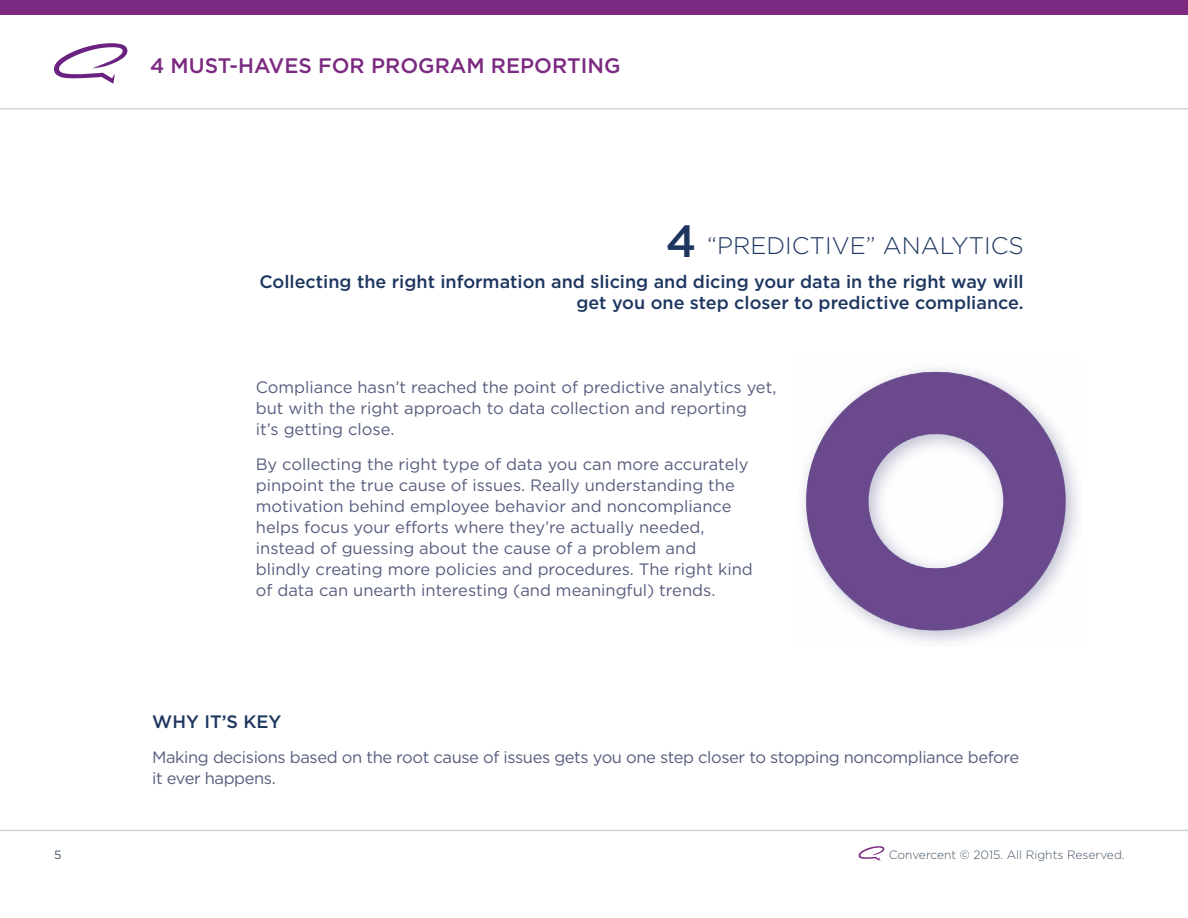
<style>
.page{position:relative;width:1188px;height:918px;background:#fff}
.page>*{position:absolute;margin:0;border:0;box-sizing:border-box;transform-origin:0 0}
.t1{font:300 24px "Gotham";color:#1d365f}
.t2{font:500 21px "Gotham";color:#7b2981}
.t3{font:500 18px/21px "Gotham";color:#1d365f;text-align:right}
.t4{font:16.5px/21px "Gotham";color:#575d7e}
.t5{font:16.5px/21px "Gotham";letter-spacing:-.025em;color:#575d7e}
.t6{font:300 12px "Gotham";color:#425364}
.t7{font:12px "Gotham";color:#425364}
.s1{font-weight:500;font-size:45px}
</style>
<div class="page">
<div style="left:0;top:0;width:1188px;height:15px;background:#7b2981"></div>
<svg style="left:859px;top:846px;width:26px;height:15px"></svg>
<hr style="left:0;top:830px;width:1188px;height:1px;background:#a2a5ae">
<svg style="left:54px;top:43px;width:74px;height:41px"></svg>
<hr style="left:0;top:108px;width:1188px;height:2px;background:#a2a5ae">
<img style="left:802px;top:368px;width:276px;height:275px">
<p class="t2" style="left:150px;top:51px;width:472px">4 MUST-HAVES FOR PROGRAM REPORTING</p>
<h1 class="t1" style="left:666px;top:230px;width:359px"><span class="s1">4</span> “PREDICTIVE” ANALYTICS</h1>
<p class="t3" style="left:259px;top:271px;width:766px">Collecting the right information and slicing and dicing your data in the right way will get you one step closer to predictive compliance.</p>
<p class="t4" style="left:256px;top:377px;width:522px">Compliance hasn’t reached the point of predictive analytics yet, but with the right approach to data collection and reporting<br>it’s getting close.</p>
<p class="t4" style="left:256px;top:453px;width:499px">By collecting the right type of data you can more accurately pinpoint the true cause of issues. Really understanding the motivation behind employee behavior and noncompliance helps focus your efforts where they’re actually needed, instead of guessing about the cause of a problem and blindly creating more policies and procedures. The right kind of data can unearth interesting (and meaningful) trends.</p>
<p class="t3" style="left:152px;top:711px;width:131px">WHY IT’S KEY</p>
<p class="t5" style="left:152px;top:746px;width:868px">Making decisions based on the root cause of issues gets you one step closer to stopping noncompliance before it ever happens.</p>
<p class="t7" style="left:54px;top:847px;width:9px">5</p>
<p class="t6" style="left:889px;top:847px;width:237px">Convercent © 2015. All Rights Reserved.</p>
</div>
